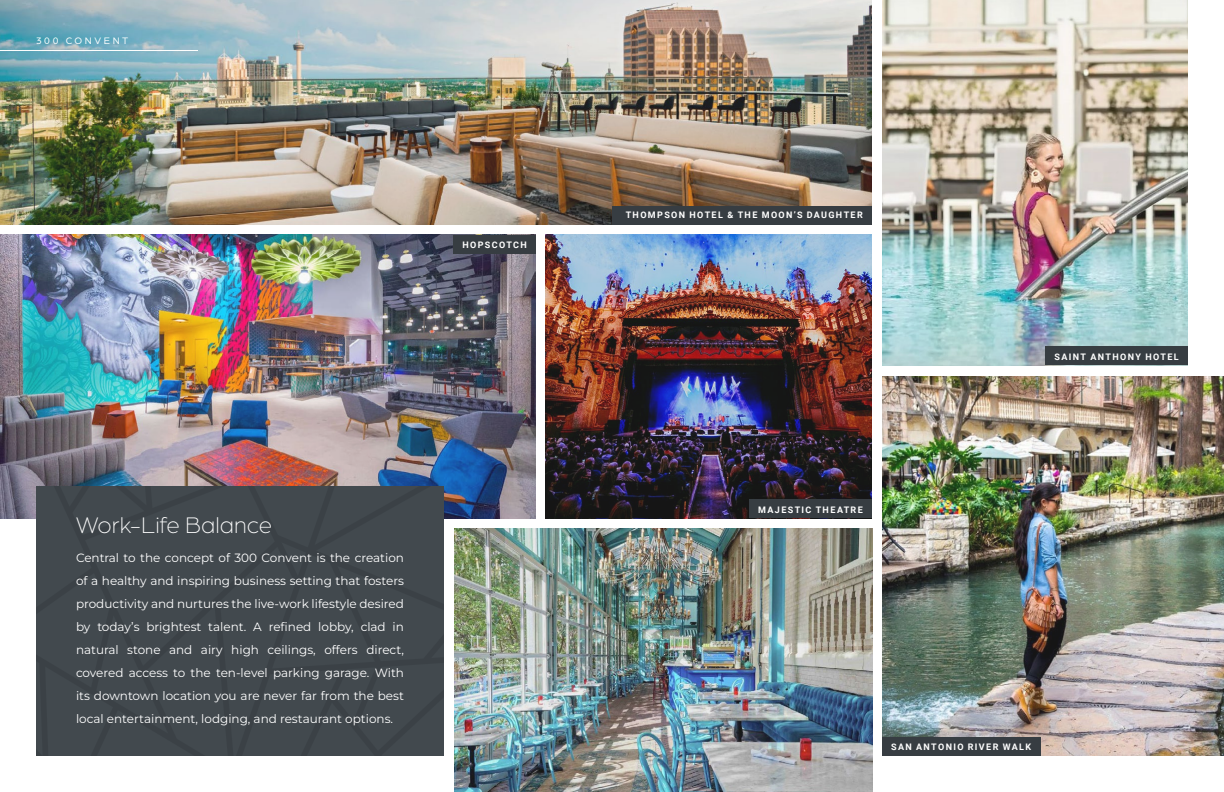
<style>
.page{position:relative;width:1224px;height:792px;background:#fff}
.page>*{position:absolute;margin:0;border:0;box-sizing:border-box;transform-origin:0 0}
.t1{font:300 24px "Arboria";color:#fff}
.t2{font:12px/23px "Montserrat";color:#fff;text-align:justify}
.t3{font:10px "Arboria";letter-spacing:.26em;color:#fff}
.t4{font:700 9px "Roboto";letter-spacing:.15em;color:#fff}
</style>
<div class="page">
<img style="left:0;top:235px;width:536px;height:283px">
<img style="left:0;top:0;width:872px;height:225px">
<hr style="left:0;top:50px;width:198px;height:1px;background:#fff">
<div style="left:36px;top:487px;width:408px;height:269px;background:#42494e"></div>
<div style="left:274px;top:533px;width:66px;height:34px;background:#42494e"></div>
<div style="left:351px;top:665px;width:32px;height:61px;background:#42494e"></div>
<div style="left:453px;top:235px;width:83px;height:19px;background:#373d42"></div>
<img style="left:454px;top:528px;width:418px;height:264px">
<img style="left:546px;top:235px;width:326px;height:283px">
<img style="left:882px;top:0;width:306px;height:365px">
<img style="left:882px;top:377px;width:342px;height:379px">
<div style="left:612px;top:206px;width:260px;height:19px;background:#373d42"></div>
<div style="left:1045px;top:346px;width:143px;height:19px;background:#373d42"></div>
<div style="left:882px;top:737px;width:158px;height:19px;background:#373d42"></div>
<div style="left:749px;top:499px;width:123px;height:19px;background:#373d42"></div>
<p class="t3" style="left:36px;top:34px;width:94px">300 CONVENT</p>
<p class="t4" style="left:463px;top:238px;width:66px">HOPSCOTCH</p>
<h1 class="t1" style="left:76px;top:510px;width:198px">Work-Life Balance</h1>
<p class="t2" style="left:76px;top:546px;width:330px">Central to the concept of 300 Convent is the creation of a healthy and inspiring business setting that fosters productivity and nurtures the live-work lifestyle desired by today’s brightest talent. A refined lobby, clad in natural stone and airy high ceilings, offers direct, covered access to the ten-level parking garage. With its downtown location you are never far from the best local entertainment, lodging, and restaurant options.</p>
<p class="t4" style="left:626px;top:208px;width:239px">THOMPSON HOTEL &amp; THE MOON’S DAUGHTER</p>
<p class="t4" style="left:758px;top:503px;width:106px">MAJESTIC THEATRE</p>
<p class="t4" style="left:1055px;top:350px;width:126px">SAINT ANTHONY HOTEL</p>
<p class="t4" style="left:891px;top:741px;width:141px">SAN ANTONIO RIVER WALK</p>
</div>
